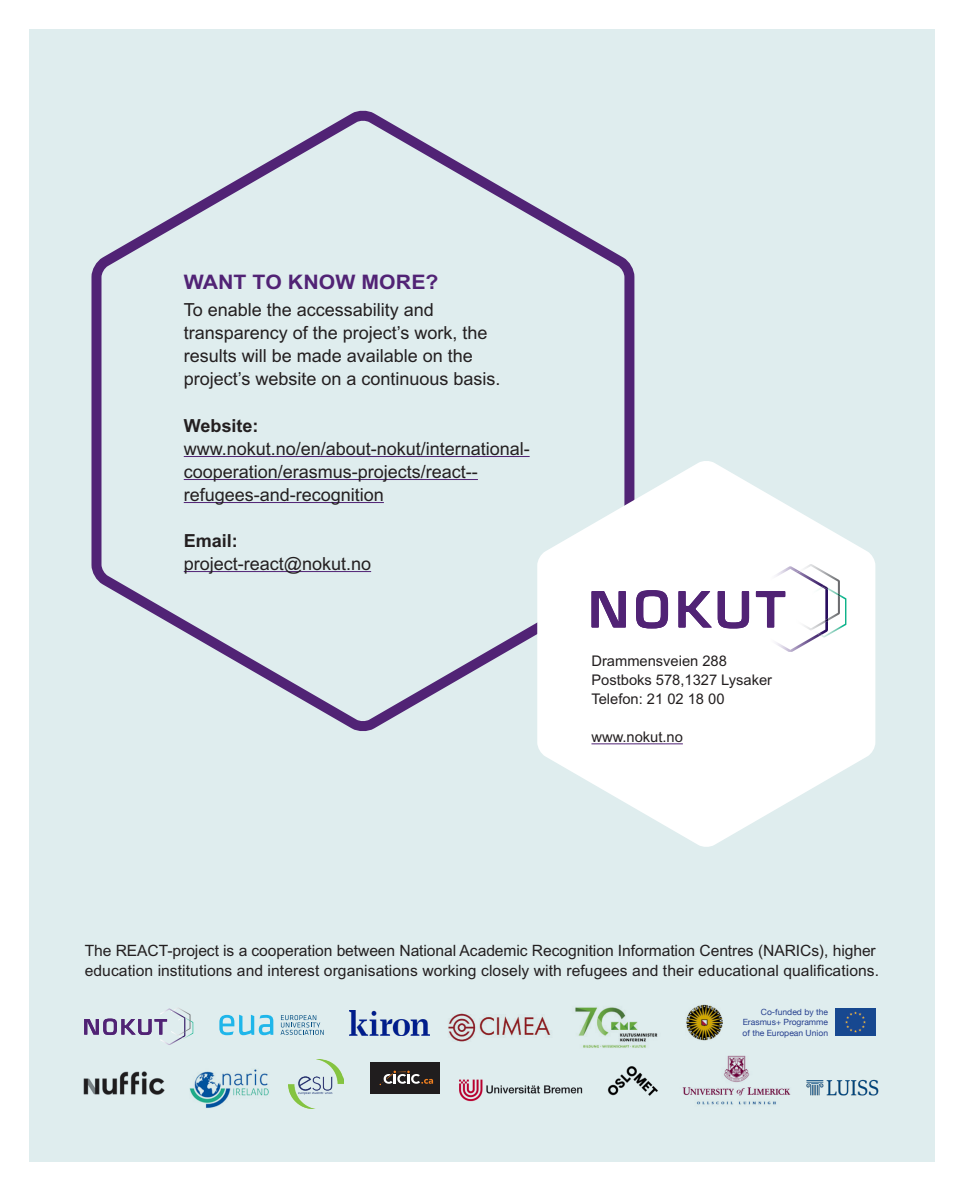
<style>
.page{position:relative;width:964px;height:1191px;background:#dfedee}
.page>*{position:absolute;margin:0;border:0;box-sizing:border-box;transform-origin:0 0}
.Tittel-2{font:700 20px "Arial MT Std";letter-spacing:.005em;color:#512375;scale:1.06 1}
.t1{font:18px/23px "Arial MT Std";color:#231f20}
.t2{font:700 18px "Arial MT Std";color:#231f20}
.t3{font:15.6px/20px "Arial MT Std";letter-spacing:.005em;color:#231f20}
.t4{font:14.6px "Arial MT Std";color:#231f20}
.t5{font:8.6px "Helvetica Neue";color:#253f8e}
.s1{font-weight:700}
</style>
<div class="page">
<svg style="left:91px;top:110px;width:544px;height:621px"></svg>
<hr style="left:184px;top:456px;width:346px;height:1px;background:#512375">
<hr style="left:184px;top:479px;width:294px;height:1px;background:#512375">
<hr style="left:184px;top:502px;width:200px;height:1px;background:#512375">
<hr style="left:184px;top:571px;width:187px;height:1px;background:#512375">
<svg style="left:537px;top:460px;width:338px;height:387px;fill:#fff"></svg>
<hr style="left:591px;top:743px;width:92px;height:1px;background:#512375">
<img style="left:769px;top:566px;width:25px;height:21px">
<img style="left:769px;top:634px;width:51px;height:18px">
<img style="left:794px;top:564px;width:46px;height:66px">
<img style="left:820px;top:594px;width:26px;height:43px">
<svg style="left:811px;top:586px;width:29px;height:10px"></svg>
<svg style="left:811px;top:629px;width:11px;height:6px"></svg>
<svg style="left:591px;top:591px;width:35px;height:36px"></svg>
<svg style="left:636px;top:590px;width:32px;height:38px"></svg>
<svg style="left:678px;top:591px;width:34px;height:36px"></svg>
<svg style="left:718px;top:591px;width:31px;height:37px"></svg>
<svg style="left:756px;top:591px;width:29px;height:36px"></svg>
<img style="left:160px;top:1038px;width:22px;height:7px">
<img style="left:191px;top:1021px;width:2px;height:14px">
<svg style="left:84px;top:1010px;width:107px;height:28px"></svg>
<img style="left:835px;top:1009px;width:40px;height:26px">
<svg style="left:219px;top:1014px;width:54px;height:21px"></svg>
<svg style="left:280px;top:1015px;width:44px;height:19px"></svg>
<img style="left:350px;top:1010px;width:79px;height:25px">
<img style="left:448px;top:1013px;width:103px;height:29px">
<img style="left:575px;top:1007px;width:83px;height:41px">
<img style="left:83px;top:1071px;width:82px;height:24px">
<img style="left:189px;top:1069px;width:80px;height:39px">
<img style="left:686px;top:1004px;width:37px;height:37px">
<img style="left:806px;top:1079px;width:73px;height:17px">
<img style="left:682px;top:1055px;width:109px;height:50px">
<img style="left:607px;top:1066px;width:51px;height:30px">
<img style="left:459px;top:1079px;width:124px;height:23px">
<img style="left:288px;top:1059px;width:55px;height:49px">
<div style="left:371px;top:1062px;width:69px;height:31px;background:#201d1e"></div>
<svg style="left:379px;top:1070px;width:54px;height:15px"></svg>
<div style="left:935px;top:0;width:29px;height:1191px;background:#fff"></div>
<div style="left:0;top:0;width:963px;height:29px;background:#fff"></div>
<div style="left:0;top:1162px;width:963px;height:29px;background:#fff"></div>
<div style="left:0;top:0;width:29px;height:1191px;background:#fff"></div>
<p class="Tittel-2" style="left:184px;top:270px;width:242px">WANT TO KNOW MORE?</p>
<p class="t1" style="left:184px;top:298px;width:318px">To enable the accessability and transparency of the project’s work, the results will be made available on the project’s website on a continuous basis.</p>
<p class="t2" style="left:184px;top:414px;width:76px">Website:</p>
<p class="t1" style="left:184px;top:436px;width:347px">www.nokut.no/en/about-nokut/international&shy;cooperation/erasmus-projects/react-- refugees-and-recognition</p>
<p class="t1" style="left:184px;top:528px;width:189px"><span class="s1">Email: </span>project-react@nokut.no</p>
<p class="t4" style="left:591px;top:653px;width:137px">Drammensveien 288</p>
<p class="t4" style="left:591px;top:672px;width:182px">Postboks 578,1327 Lysaker</p>
<p class="t4" style="left:591px;top:690px;width:135px">Telefon: 21 02 18 00</p>
<p class="t4" style="left:591px;top:728px;width:93px">www.nokut.no</p>
<p class="t3" style="left:85px;top:940px;width:796px">The REACT-project is a cooperation between National Academic Recognition Information Centres (NARICs), higher education institutions and interest organisations working closely with refugees and their educational qualifications.</p>
<p class="t5" style="left:761px;top:1005px;width:69px">Co-funded by the</p>
<p class="t5" style="left:743px;top:1016px;width:87px">Erasmus+ Programme</p>
<p class="t5" style="left:742px;top:1026px;width:87px">of the European Union</p>
</div>
